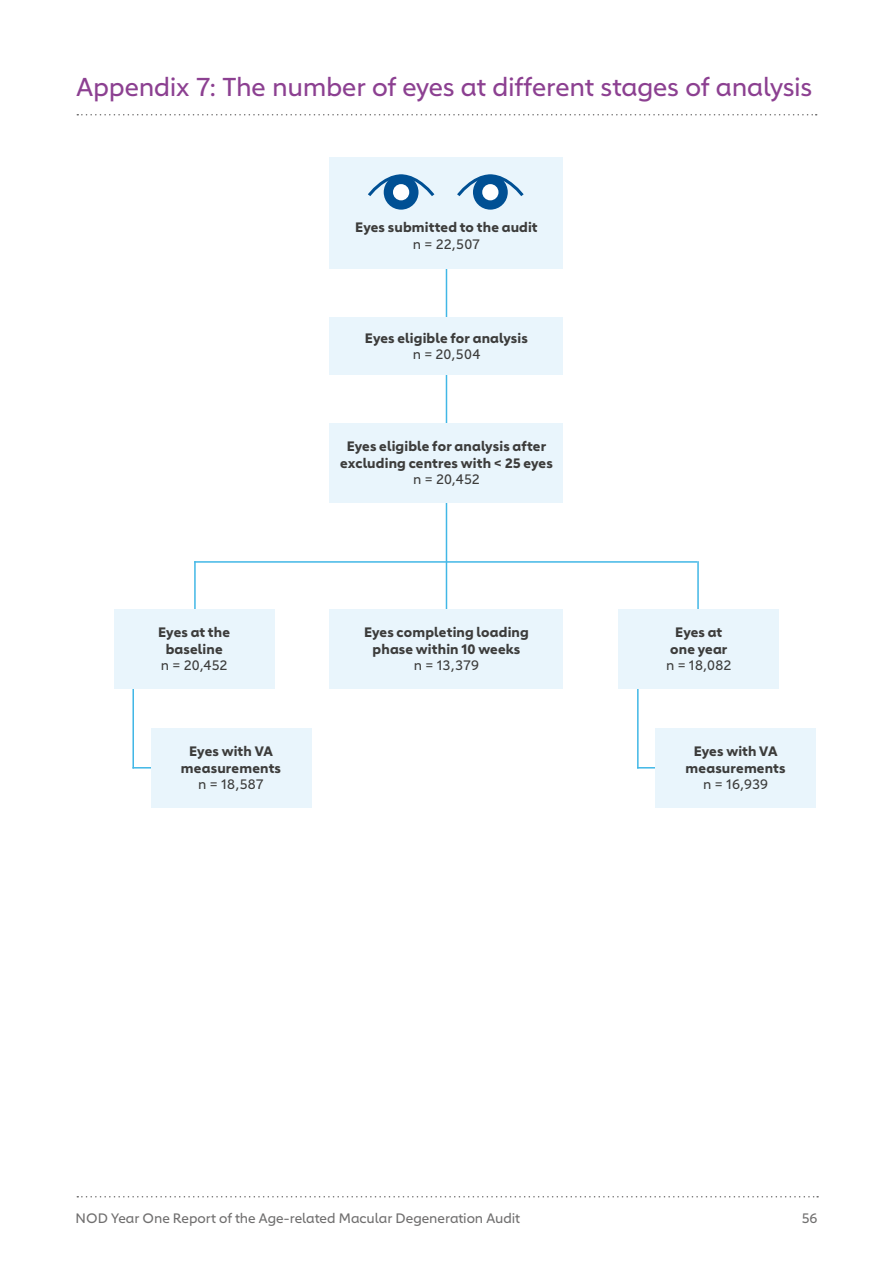
<style>
.page{position:relative;width:893px;height:1263px;background:#fff}
.page>*{position:absolute;margin:0;border:0;box-sizing:border-box;transform-origin:0 0}
.t1{font:25.5px "Carnero";letter-spacing:-.01em;color:#8c4091}
.t2{font:700 13.5px/16.5px "Carnero";letter-spacing:.01em;color:#3c3c3b;text-align:center}
.t3{font:13.5px "Carnero";letter-spacing:.01em;color:#3c3c3b}
.t4{font:13.5px "Carnero";letter-spacing:-.005em;color:#706f6f}
</style>
<div class="page">
<hr style="left:697px;top:561px;width:2px;height:51px;background:#41b7e6">
<hr style="left:194px;top:561px;width:2px;height:51px;background:#41b7e6">
<hr style="left:446px;top:561px;width:1px;height:51px;background:#41b7e6">
<hr style="left:446px;top:265px;width:1px;height:296px;background:#41b7e6">
<svg style="left:77px;top:114px;width:740px;height:1px"></svg>
<svg style="left:134px;top:767px;width:17px;height:1px"></svg>
<svg style="left:639px;top:767px;width:17px;height:1px"></svg>
<hr style="left:132px;top:683px;width:2px;height:85px;background:#41b7e6">
<hr style="left:637px;top:683px;width:2px;height:85px;background:#41b7e6">
<div style="left:330px;top:157px;width:233px;height:111px;background:#e9f5fc"></div>
<div style="left:330px;top:317px;width:233px;height:57px;background:#e9f5fc"></div>
<div style="left:114px;top:609px;width:160px;height:79px;background:#e9f5fc"></div>
<div style="left:151px;top:728px;width:160px;height:80px;background:#e9f5fc"></div>
<div style="left:656px;top:728px;width:160px;height:80px;background:#e9f5fc"></div>
<div style="left:619px;top:609px;width:160px;height:79px;background:#e9f5fc"></div>
<div style="left:330px;top:423px;width:233px;height:79px;background:#e9f5fc"></div>
<div style="left:330px;top:609px;width:233px;height:79px;background:#e9f5fc"></div>
<hr style="left:194px;top:561px;width:503px;height:2px;background:#41b7e6">
<div style="left:384px;top:175px;width:34px;height:35px;background:#005094;border-radius:50%"></div>
<div style="left:473px;top:175px;width:35px;height:35px;background:#005094;border-radius:50%"></div>
<svg style="left:368px;top:174px;width:67px;height:24px"></svg>
<svg style="left:457px;top:174px;width:67px;height:24px"></svg>
<div style="left:394px;top:185px;width:14px;height:14px;background:#fff;border-radius:50%"></div>
<div style="left:393px;top:184px;width:16px;height:16px;border:3px solid #fff;border-radius:50%"></div>
<div style="left:484px;top:185px;width:13px;height:14px;background:#fff;border-radius:50%"></div>
<div style="left:482px;top:184px;width:16px;height:16px;border:3px solid #fff;border-radius:50%"></div>
<svg style="left:77px;top:1196px;width:741px;height:1px"></svg>
<h1 class="t1" style="left:77px;top:71px;width:737px">Appendix 7: The number of eyes at different stages of analysis</h1>
<p class="t2" style="left:355px;top:219px;width:184px">Eyes submitted to the audit</p>
<p class="t3" style="left:413px;top:236px;width:69px">n = 22,507</p>
<p class="t2" style="left:365px;top:329px;width:165px">Eyes eligible for analysis</p>
<p class="t3" style="left:413px;top:346px;width:69px">n = 20,504</p>
<p class="t2" style="left:158px;top:624px;width:73px">Eyes at the baseline</p>
<p class="t3" style="left:161px;top:657px;width:68px">n = 20,452</p>
<p class="t2" style="left:181px;top:743px;width:102px">Eyes with VA measurements</p>
<p class="t3" style="left:198px;top:776px;width:67px">n = 18,587</p>
<p class="t2" style="left:340px;top:438px;width:214px">Eyes eligible for analysis after excluding centres with &lt; 25 eyes</p>
<p class="t3" style="left:413px;top:471px;width:68px">n = 20,452</p>
<p class="t2" style="left:364px;top:624px;width:166px">Eyes completing loading phase within 10 weeks</p>
<p class="t3" style="left:414px;top:657px;width:67px">n = 13,379</p>
<p class="t2" style="left:670px;top:624px;width:59px">Eyes at one year</p>
<p class="t3" style="left:666px;top:657px;width:67px">n = 18,082</p>
<p class="t2" style="left:686px;top:743px;width:102px">Eyes with VA measurements</p>
<p class="t3" style="left:703px;top:776px;width:66px">n = 16,939</p>
<p class="t4" style="left:75px;top:1210px;width:446px">NOD Year One Report of the Age-related Macular Degeneration Audit</p>
<p class="t4" style="left:802px;top:1210px;width:17px">56</p>
</div>
